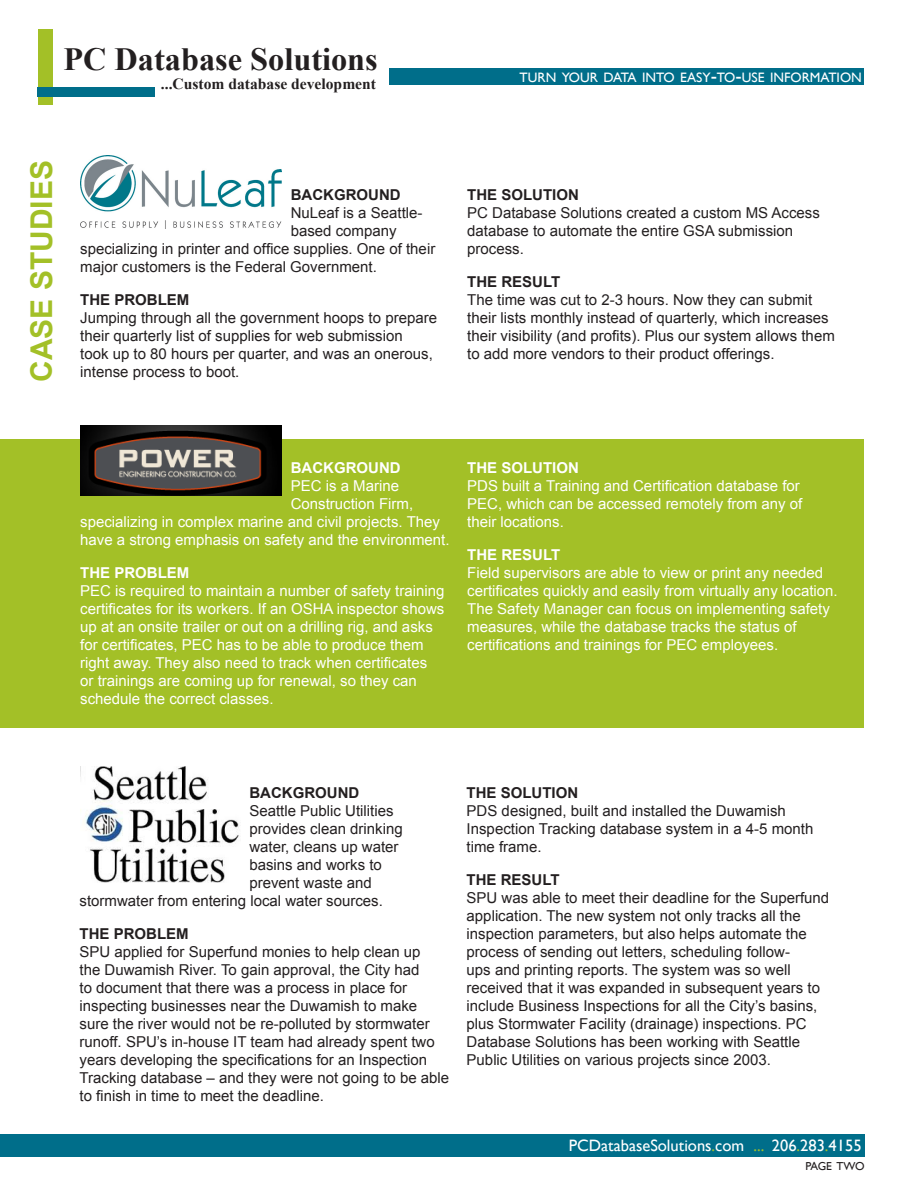
<style>
.page{position:relative;width:918px;height:1188px;background:#fff}
.page>*{position:absolute;margin:0;border:0;box-sizing:border-box;transform-origin:0 0}
.t1{font:700 32.4px "Times New Roman";color:#231f20}
.t2{font:700 30px "Arial";color:#a3c027}
.t3{font:16.5px "Gill Sans";color:#fff}
.t4{font:700 15.6px "Times New Roman";color:#231f20}
.t5{font:15px/18px "Arial";color:#231f20}
.t6{font:15px/18px "Arial";color:#fff}
.t7{font:700 15px "Arial";color:#231f20}
.t8{font:700 15px "Arial";color:#fff}
.t9{font:13.65px "Gill Sans";color:#fff}
.t10{font:11.55px "Gill Sans";letter-spacing:-.04em;color:#231f20}
.s1{font-size:19.5px}
.s2{color:#a3c027}
</style>
<div class="page">
<div style="left:38px;top:29px;width:15px;height:76px;background:#a3c027"></div>
<div style="left:38px;top:87px;width:117px;height:10px;background:#006e8a"></div>
<div style="left:0;top:1134px;width:865px;height:23px;background:#006e8a"></div>
<div style="left:390px;top:68px;width:474px;height:16px;background:#006e8a"></div>
<div style="left:0;top:439px;width:864px;height:288px;background:#a3c027"></div>
<img style="left:80px;top:155px;width:202px;height:73px">
<img style="left:80px;top:426px;width:202px;height:70px">
<img style="left:80px;top:766px;width:159px;height:117px">
<h1 class="t1" style="left:63px;top:37px;width:316px">PC Database Solutions</h1>
<p class="t4" style="left:161px;top:73px;width:217px">...Custom database development</p>
<p class="t2" style="left:22px;top:382px;width:223px;rotate:-90deg">CASE STUDIES</p>
<p class="t7" style="left:291px;top:185px;width:111px">BACKGROUND</p>
<p class="t5" style="left:291px;top:204px;width:133px">NuLeaf is a Seattle-</p>
<p class="t5" style="left:291px;top:222px;width:107px">based company</p>
<p class="t5" style="left:80px;top:240px;width:357px">specializing in printer and office supplies. One of their</p>
<p class="t5" style="left:80px;top:258px;width:298px">major customers is the Federal Government.</p>
<p class="t7" style="left:80px;top:290px;width:111px">THE PROBLEM</p>
<p class="t5" style="left:80px;top:309px;width:358px">Jumping through all the government hoops to prepare their quarterly list of supplies for web submission<br>took up to 80 hours per quarter, and was an onerous, intense process to boot.</p>
<p class="t9" style="left:520px;top:69px;width:344px">TURN YOUR DATA INTO EASY<span class="s1">-</span>TO<span class="s1">-</span>USE INFORMATION</p>
<p class="t7" style="left:467px;top:185px;width:113px">THE SOLUTION</p>
<p class="t5" style="left:467px;top:204px;width:354px">PC Database Solutions created a custom MS Access database to automate the entire GSA submission process.</p>
<p class="t7" style="left:467px;top:272px;width:95px">THE RESULT</p>
<p class="t5" style="left:467px;top:291px;width:369px">The time was cut to 2-3 hours. Now they can submit their lists monthly instead of quarterly, which increases their visibility (and profits). Plus our system allows them to add more vendors to their product offerings.</p>
<p class="t8" style="left:291px;top:457px;width:111px">BACKGROUND</p>
<p class="t6" style="left:291px;top:476px;width:110px">PEC is a Marine</p>
<p class="t6" style="left:291px;top:494px;width:124px">Construction Firm,</p>
<p class="t6" style="left:80px;top:512px;width:361px">specializing in complex marine and civil projects. They</p>
<p class="t6" style="left:80px;top:530px;width:371px">have a strong emphasis on safety and the environment.</p>
<p class="t8" style="left:80px;top:562px;width:111px">THE PROBLEM</p>
<p class="t6" style="left:80px;top:581px;width:366px">PEC is required to maintain a number of safety training certificates for its workers. If an OSHA inspector shows up at an onsite trailer or out on a drilling rig, and asks for certificates, PEC has to be able to produce them right away. They also need to track when certificates<br>or trainings are coming up for renewal, so they can schedule the correct classes.</p>
<p class="t8" style="left:467px;top:457px;width:113px">THE SOLUTION</p>
<p class="t6" style="left:467px;top:476px;width:337px">PDS built a Training and Certification database for<br>PEC, which can be accessed remotely from any of their locations.</p>
<p class="t8" style="left:467px;top:544px;width:95px">THE RESULT</p>
<p class="t6" style="left:467px;top:563px;width:372px">Field supervisors are able to view or print any needed certificates quickly and easily from virtually any location.<br>The Safety Manager can focus on implementing safety measures, while the database tracks the status of certifications and trainings for PEC employees.</p>
<p class="t7" style="left:249px;top:782px;width:111px">BACKGROUND</p>
<p class="t5" style="left:249px;top:802px;width:155px">Seattle Public Utilities provides clean drinking</p>
<p class="t5" style="left:249px;top:838px;width:151px">water, cleans up water</p>
<p class="t5" style="left:249px;top:856px;width:134px">basins and works to</p>
<p class="t5" style="left:249px;top:874px;width:124px">prevent waste and</p>
<p class="t5" style="left:80px;top:892px;width:305px">stormwater from entering local water sources.</p>
<p class="t7" style="left:80px;top:923px;width:111px">THE PROBLEM</p>
<p class="t5" style="left:80px;top:943px;width:371px">SPU applied for Superfund monies to help clean up<br>the Duwamish River. To gain approval, the City had<br>to document that there was a process in place for inspecting businesses near the Duwamish to make sure the river would not be re-polluted by stormwater runoff. SPU’s in-house IT team had already spent two years developing the specifications for an Inspection Tracking database – and they were not going to be able to finish in time to meet the deadline.</p>
<p class="t7" style="left:467px;top:782px;width:113px">THE SOLUTION</p>
<p class="t5" style="left:467px;top:802px;width:348px">PDS designed, built and installed the Duwamish<br>Inspection Tracking database system in a 4-5 month time frame.</p>
<p class="t7" style="left:467px;top:869px;width:95px">THE RESULT</p>
<p class="t5" style="left:467px;top:889px;width:364px">SPU was able to meet their deadline for the Superfund application. The new system not only tracks all the inspection parameters, but also helps automate the process of sending out letters, scheduling follow-<br>ups and printing reports. The system was so well received that it was expanded in subsequent years to include Business Inspections for all the City’s basins, plus Stormwater Facility (drainage) inspections. PC Database Solutions has been working with Seattle Public Utilities on various projects since 2003.</p>
<p class="t3" style="left:569px;top:1136px;width:294px">PCDatabaseSolutions<span class="s2">.</span>com <span class="s2">...</span> 206<span class="s2">.</span>283<span class="s2">.</span>4155</p>
<p class="t10" style="left:806px;top:1159px;width:61px">PAGE TWO</p>
</div>
